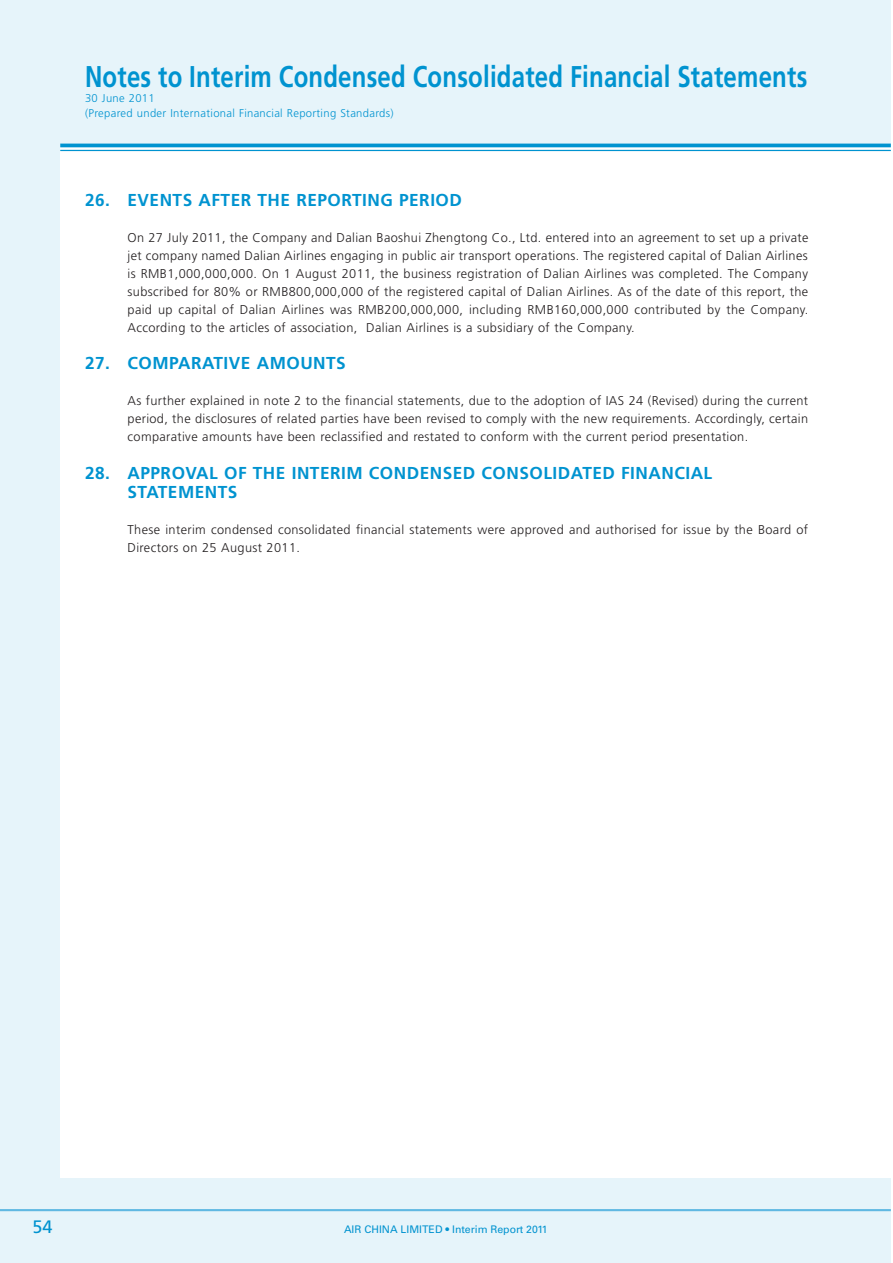
<style>
.page{position:relative;width:893px;height:1263px;background:#fff}
.page>*{position:absolute;margin:0;border:0;box-sizing:border-box;transform-origin:0 0}
.t1{font:700 30px "Frutiger LT Std";letter-spacing:.01em;color:#0093d0;scale:.8 1}
.t2{font:18px "Frutiger LT Std";color:#0093d0}
.t3{font:700 17.25px/19.5px "Frutiger LT Std";letter-spacing:.03em;color:#0093d0}
.t4{font:300 12.75px/18px "Frutiger LT Std";letter-spacing:.03em;color:#231f20;text-align:justify}
.t5{font:300 11.25px/15px "Frutiger LT Std";letter-spacing:.03em;color:#0093d0}
.t6{font:10.5px "Univers LT Std";color:#0093d0}
</style>
<div class="page">
<div style="left:0;top:0;width:891px;height:1263px;background:#e6f4fa"></div>
<div style="left:60px;top:145px;width:831px;height:1033px;background:#fff"></div>
<hr style="left:60px;top:144px;width:831px;height:3px;background:#0093d0">
<hr style="left:60px;top:150px;width:831px;height:1px;background:#0093d0">
<h1 class="t1" style="left:85px;top:59px;width:904px">Notes to Interim Condensed Consolidated Financial Statements</h1>
<p class="t5" style="left:85px;top:90px;width:310px">30 June 2011<br>(Prepared under International Financial Reporting Standards)</p>
<h3 class="t3" style="left:85px;top:190px;width:378px">26. EVENTS AFTER THE REPORTING PERIOD</h3>
<p class="t4" style="left:128px;top:228px;width:682px">On 27 July 2011, the Company and Dalian Baoshui Zhengtong Co., Ltd. entered into an agreement to set up a private jet company named Dalian Airlines engaging in public air transport operations. The registered capital of Dalian Airlines is RMB1,000,000,000. On 1 August 2011, the business registration of Dalian Airlines was completed. The Company subscribed for 80% or RMB800,000,000 of the registered capital of Dalian Airlines. As of the date of this report, the paid up capital of Dalian Airlines was RMB200,000,000, including RMB160,000,000 contributed by the Company.<br>According to the articles of association, Dalian Airlines is a subsidiary of the Company.</p>
<h3 class="t3" style="left:85px;top:353px;width:262px">27. COMPARATIVE AMOUNTS</h3>
<p class="t4" style="left:128px;top:392px;width:682px">As further explained in note 2 to the financial statements, due to the adoption of IAS 24 (Revised) during the current period, the disclosures of related parties have been revised to comply with the new requirements. Accordingly, certain comparative amounts have been reclassified and restated to conform with the current period presentation.</p>
<h3 class="t3" style="left:128px;top:463px;width:586px;text-indent:-43px">28. APPROVAL OF THE INTERIM CONDENSED CONSOLIDATED FINANCIAL<br>STATEMENTS</h3>
<p class="t4" style="left:128px;top:521px;width:682px">These interim condensed consolidated financial statements were approved and authorised for issue by the Board of<br>Directors on 25 August 2011.</p>
<h2 class="t2" style="left:33px;top:1216px;width:22px">54</h2>
<p class="t6" style="left:344px;top:1223px;width:205px">Air China Limited • Interim Report 2011</p>
</div>
